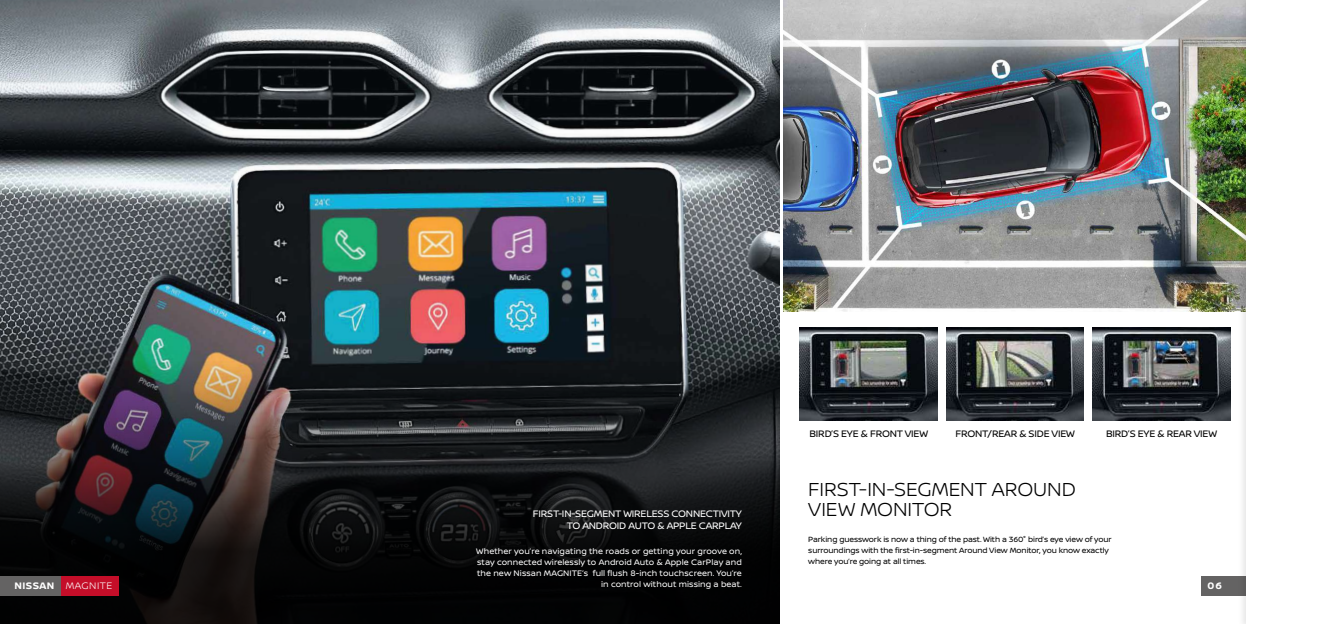
<style>
.page{position:relative;width:1333px;height:624px;background:#fff}
.page>*{position:absolute;margin:0;border:0;box-sizing:border-box;transform-origin:0 0}
.t1{font:300 20px/20px "Nissan Brand";letter-spacing:-.005em;color:#000}
.t2{font:10px/12px "Nissan Brand";letter-spacing:-.02em;color:#fff;text-align:right}
.t3{font:10px "Nissan Brand";letter-spacing:-.02em;color:#000}
.t4{font:300 10px "Nissan Brand";letter-spacing:.05em;color:#fff}
.t5{font:700 10px "Nissan Brand";color:#fff}
.t6{font:8.5px/11px "Nissan Brand";letter-spacing:.01em;color:#fff;text-align:right}
.t7{font:8px/11px "Nissan Brand";letter-spacing:-.01em;color:#000}
.s1{font-weight:700}
</style>
<div class="page">
<img style="left:783px;top:0;width:454px;height:312px">
<img style="left:0;top:0;width:779px;height:338px">
<div style="left:1200px;top:576px;width:46px;height:19px;background:#646363"></div>
<svg style="left:0;top:338px;width:780px;height:286px;background:#1b1d1e"></svg>
<div style="left:60px;top:576px;width:58px;height:19px;background:#c40e29"></div>
<div style="left:0;top:576px;width:60px;height:19px;background:#646363"></div>
<img style="left:799px;top:327px;width:138px;height:93px">
<img style="left:1092px;top:327px;width:138px;height:93px">
<img style="left:946px;top:327px;width:137px;height:93px">
<div style="left:1237px;top:0;width:95px;height:624px;background:#000;opacity:.1"></div>
<div style="left:1246px;top:0;width:86px;height:624px;background:#fff"></div>
<p class="t4" style="left:14px;top:578px;width:99px"><span class="s1">NISSAN</span> MAGNITE</p>
<p class="t2" style="left:533px;top:507px;width:211px">FIRST-IN-SEGMENT WIRELESS CONNECTIVITY<br>TO ANDROID AUTO &amp; APPLE CARPLAY</p>
<p class="t6" style="left:476px;top:545px;width:267px">Whether you’re navigating the roads or getting your groove on, stay connected wirelessly to Android Auto &amp; Apple CarPlay and the new Nissan MAGNITE’s full flush 8-inch touchscreen. You’re in control without missing a beat.</p>
<p class="t3" style="left:809px;top:426px;width:120px">BIRD’S EYE &amp; FRONT VIEW</p>
<p class="t3" style="left:955px;top:426px;width:121px">FRONT/REAR &amp; SIDE VIEW</p>
<p class="t3" style="left:1105px;top:426px;width:113px">BIRD’S EYE &amp; REAR VIEW</p>
<h1 class="t1" style="left:808px;top:478px;width:269px">FIRST-IN-SEGMENT AROUND<br>VIEW MONITOR</h1>
<p class="t7" style="left:808px;top:534px;width:305px">Parking guesswork is now a thing of the past. With a 360° bird’s eye view of your surroundings with the first-in-segment Around View Monitor, you know exactly where you’re going at all times.</p>
<p class="t5" style="left:1207px;top:579px;width:16px">06</p>
</div>
